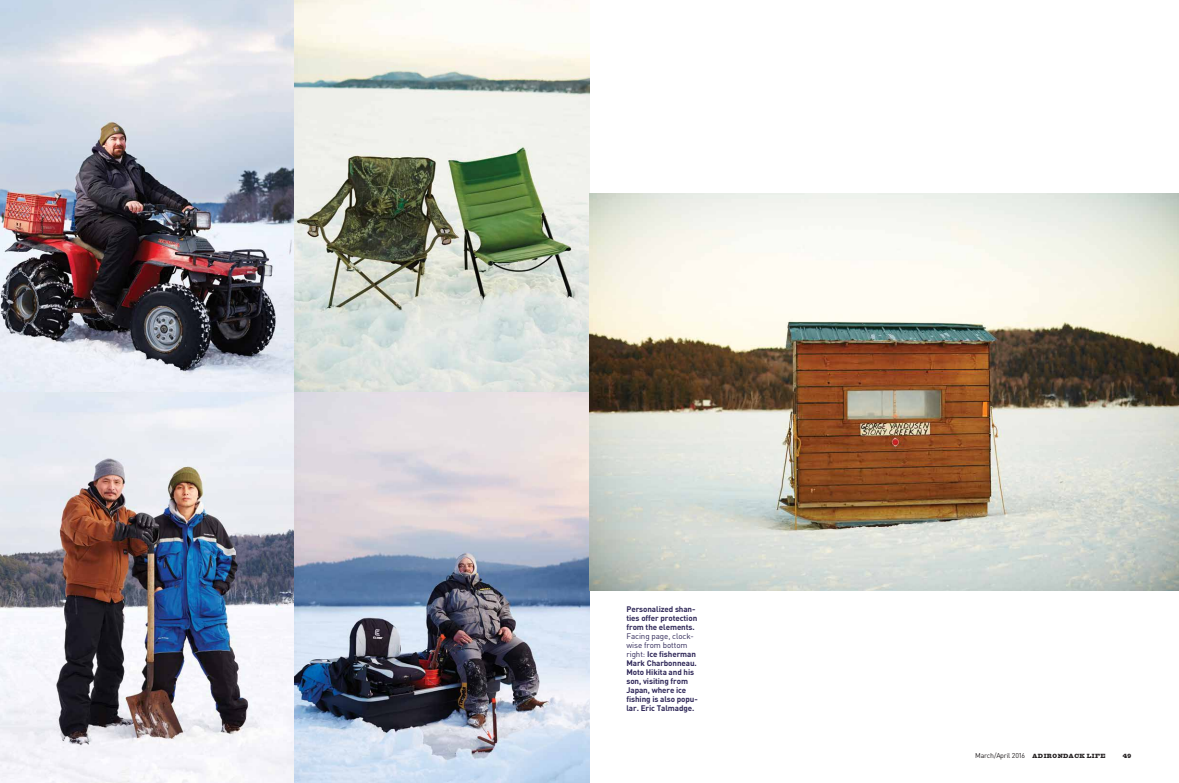
<style>
.page{position:relative;width:1179px;height:783px;background:#fff}
.page>*{position:absolute;margin:0;border:0;box-sizing:border-box;transform-origin:0 0}
.t1{font:700 8px/9px "DIN";letter-spacing:-.01em;color:#302959}
.t2{font:7px "DIN";letter-spacing:-.02em;color:#231f20}
.t3{font:6px "Giza Three Five";color:#231f20}
.s1{font-weight:400}
.s2{font-family:"Giza Three Five";font-size:6px}
</style>
<div class="page">
<img style="left:0;top:0;width:590px;height:783px">
<img style="left:591px;top:193px;width:588px;height:397px">
<img style="left:590px;top:392px;width:1px;height:391px">
<img style="left:590px;top:0;width:1px;height:392px">
<p class="t1" style="left:626px;top:604px;width:72px">Personalized shan&shy;ties offer protection from the elements.</p>
<p class="t1" style="left:626px;top:631px;width:73px"><span class="s1">Facing page, clock&shy;wise from bottom right:</span> Ice fisherman<br>Mark Charbonneau.<br>Moto Hikita and his son, visiting from<br>Japan, where ice fishing is also popu&shy;lar. Eric Talmadge.</p>
<p class="t2" style="left:975px;top:751px;width:132px">March/April2016 <span class="s2">ADIRONDACK LIFE</span></p>
<p class="t3" style="left:1123px;top:752px;width:10px">49</p>
</div>
